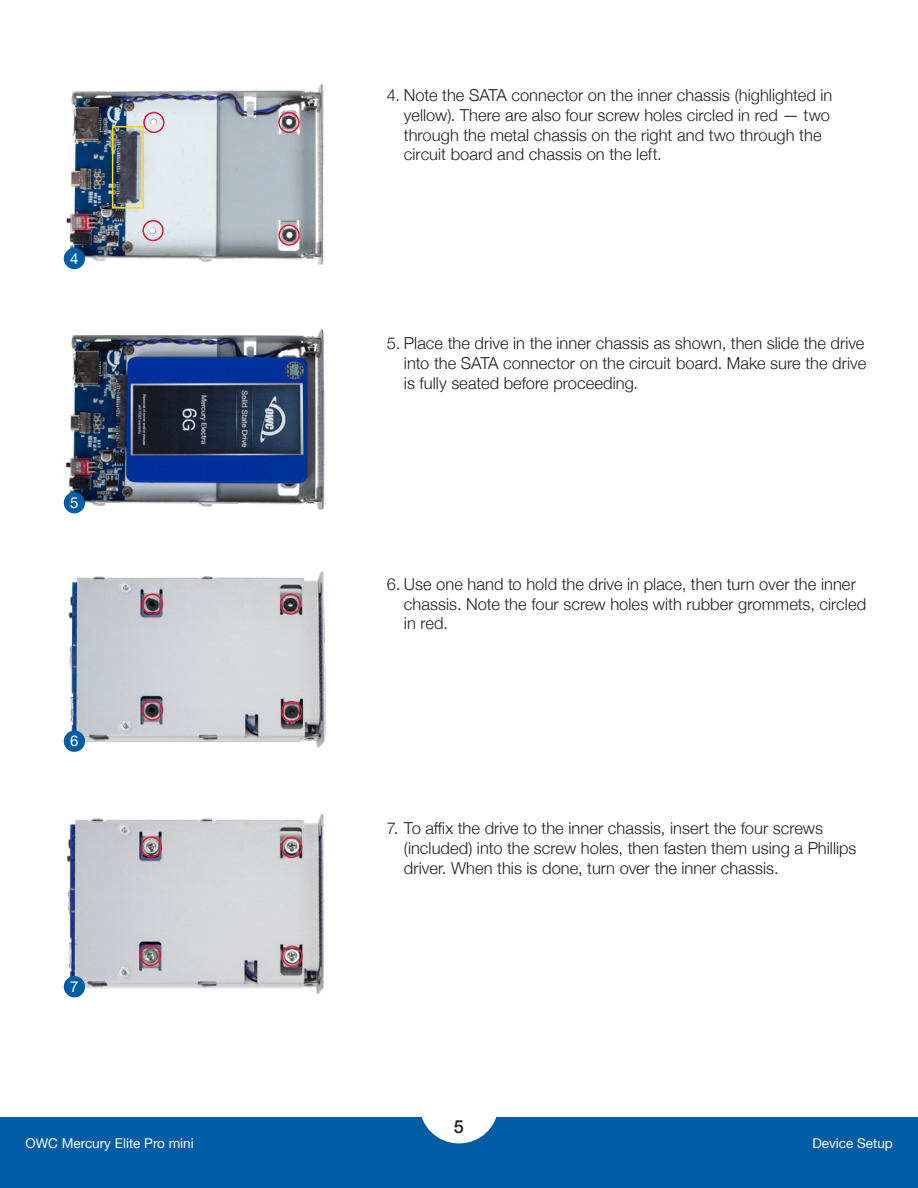
<style>
.page{position:relative;width:918px;height:1188px;background:#fff}
.page>*{position:absolute;margin:0;border:0;box-sizing:border-box;transform-origin:0 0}
.t1{font:500 18px "Helvetica Neue";color:#231f20}
.t2{font:300 16.5px/19.8px "Helvetica Neue";letter-spacing:.005em;color:#231f20}
.t3{font:15px "Helvetica Neue";color:#fff}
.t4{font:13.5px "Helvetica Neue";color:#fff}
</style>
<div class="page">
<div style="left:0;top:1118px;width:918px;height:70px;background:#015ca6"></div>
<div style="left:420px;top:1068px;width:78px;height:75px;background:#fff;border-radius:50%"></div>
<img style="left:63px;top:83px;width:261px;height:186px">
<div style="left:143px;top:112px;width:22px;height:21px;border:2px solid #e51836;border-radius:50%"></div>
<div style="left:142px;top:220px;width:22px;height:21px;border:2px solid #e51836;border-radius:50%"></div>
<svg style="left:111px;top:125px;width:34px;height:84px;background:#777b6d"></svg>
<div style="left:278px;top:112px;width:22px;height:21px;border:2px solid #e51836;border-radius:50%"></div>
<div style="left:279px;top:225px;width:21px;height:21px;border:2px solid #e51836;border-radius:50%"></div>
<div style="left:64px;top:248px;width:21px;height:21px;background:#015ca6;border-radius:50%"></div>
<img style="left:63px;top:329px;width:262px;height:184px">
<div style="left:64px;top:492px;width:21px;height:21px;background:#015ca6;border-radius:50%"></div>
<img style="left:63px;top:571px;width:263px;height:181px">
<div style="left:280px;top:594px;width:21px;height:21px;border:2px solid #e51836;border-radius:50%"></div>
<div style="left:281px;top:701px;width:21px;height:21px;border:2px solid #e51836;border-radius:50%"></div>
<div style="left:142px;top:699px;width:21px;height:22px;border:2px solid #e51836;border-radius:50%"></div>
<div style="left:142px;top:594px;width:21px;height:21px;border:2px solid #e51836;border-radius:50%"></div>
<div style="left:64px;top:731px;width:21px;height:21px;background:#015ca6;border-radius:50%"></div>
<img style="left:63px;top:813px;width:261px;height:184px">
<div style="left:281px;top:837px;width:21px;height:21px;border:2px solid #e51836;border-radius:50%"></div>
<div style="left:281px;top:946px;width:22px;height:21px;border:2px solid #e51836;border-radius:50%"></div>
<div style="left:140px;top:945px;width:21px;height:21px;border:2px solid #e51836;border-radius:50%"></div>
<div style="left:141px;top:836px;width:21px;height:22px;border:2px solid #e51836;border-radius:50%"></div>
<div style="left:64px;top:976px;width:21px;height:21px;background:#015ca6;border-radius:50%"></div>
<p class="t3" style="left:70px;top:248px;width:10px">4</p>
<p class="t3" style="left:70px;top:492px;width:10px">5</p>
<p class="t3" style="left:70px;top:730px;width:10px">6</p>
<p class="t3" style="left:70px;top:976px;width:10px">7</p>
<p class="t2" style="left:404px;top:84px;width:430px;text-indent:-17px">4. Note the SATA connector on the inner chassis (highlighted in yellow). There are also four screw holes circled in red — two through the metal chassis on the right and two through the circuit board and chassis on the left.</p>
<p class="t2" style="left:404px;top:332px;width:464px;text-align:justify;text-indent:-17px">5. Place the drive in the inner chassis as shown, then slide the drive into the SATA connector on the circuit board. Make sure the drive is fully seated before proceeding.</p>
<p class="t2" style="left:404px;top:573px;width:464px;text-indent:-17px">6. Use one hand to hold the drive in place, then turn over the inner chassis. Note the four screw holes with rubber grommets, circled in red.</p>
<p class="t2" style="left:404px;top:817px;width:454px;text-indent:-17px">7. To affix the drive to the inner chassis, insert the four screws (included) into the screw holes, then fasten them using a Phillips driver. When this is done, turn over the inner chassis.</p>
<p class="t1" style="left:454px;top:1112px;width:12px">5</p>
<p class="t4" style="left:26px;top:1134px;width:170px">OWC Mercury Elite Pro mini</p>
<p class="t4" style="left:812px;top:1134px;width:82px">Device Setup</p>
</div>
